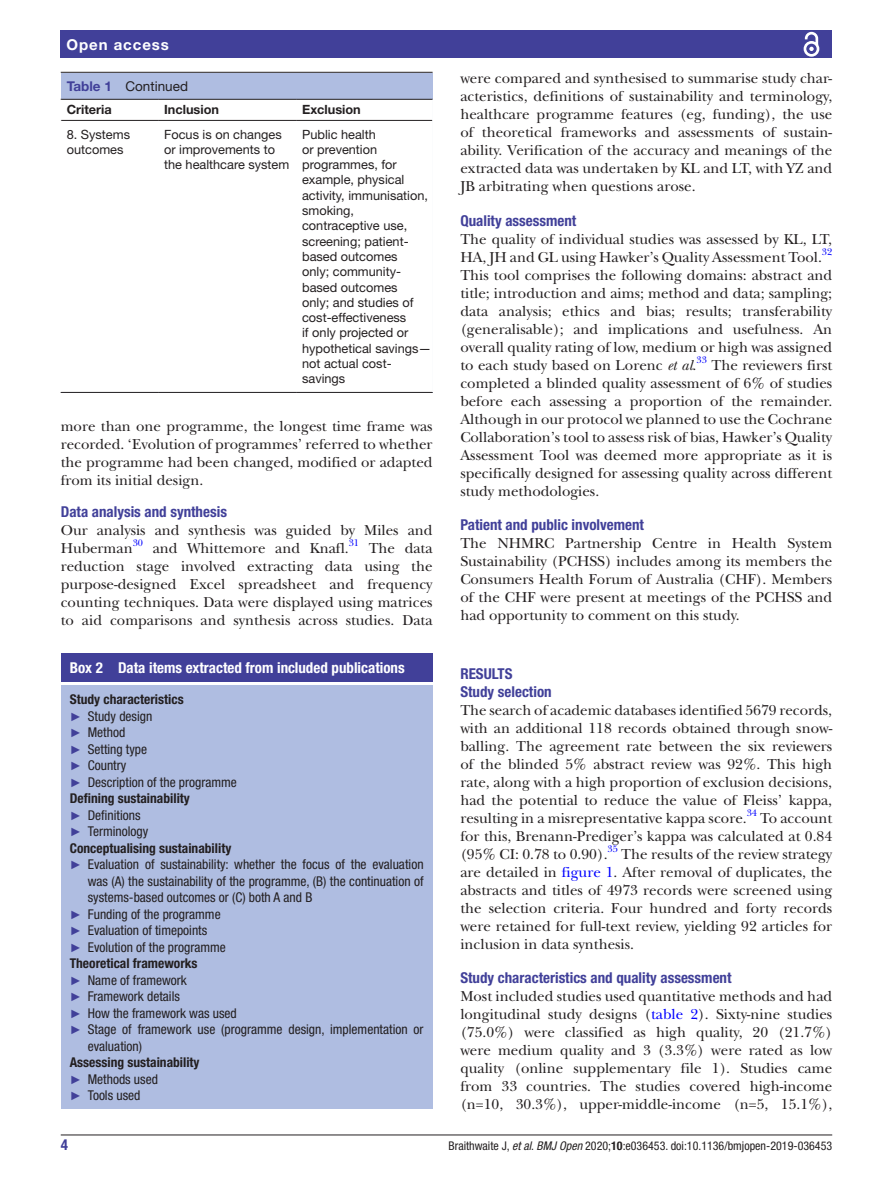
<style>
.page{position:relative;width:893px;height:1191px;background:#fff}
.page>*{position:absolute;margin:0;border:0;box-sizing:border-box;transform-origin:0 0}
.t1{font:15px/18px "New Baskerville";color:#231f20;text-align:justify}
.t2{font:700 condensed 15px/18px "Helvetica Neue LT Std";color:#414099}
.t3{font:700 condensed 15px "Helvetica Neue LT Std";color:#fff}
.t4{font:700 15px "Helvetica Neue LT Std";letter-spacing:.065em;color:#fff}
.t5{font:condensed 13.5px "Helvetica Neue LT Std";color:#231f20}
.t6{font:700 condensed 13.5px/16.5px "Helvetica Neue LT Std";color:#231f20}
.t7{font:13.5px "Helvetica Neue LT Std";color:#231f20}
.t8{font:12.75px/15.3px "Helvetica Neue LT Std";color:#231f20}
.t9{font:700 12.75px "Helvetica Neue LT Std";color:#231f20}
.t10{font:condensed 12px "Helvetica Neue LT Std";color:#231f20}
.t11{font:9.9px "New Baskerville";color:#00f}
.s1{font-weight:700;color:#414099}
.s2{font-family:"Arial";font-stretch:normal;font-size:12px;color:#414099}
.s3{font-family:"Arial";font-weight:400;font-stretch:normal;font-size:12px;color:#414099}
.s4{font-weight:400}
.s5{font-style:italic}
.s6{color:#00f}
.s7{font-weight:700}
</style>
<div class="page">
<hr style="left:61px;top:1134px;width:771px;height:1px;background:#231f20">
<div style="left:61px;top:31px;width:771px;height:27px;background:#414099"></div>
<svg style="left:803px;top:31px;width:17px;height:26px"></svg>
<div style="left:61px;top:91px;width:372px;height:302px;background:#afbde1"></div>
<div style="left:61px;top:100px;width:371px;height:292px;background:#fff"></div>
<hr style="left:61px;top:99px;width:97px;height:1px;background:#231f20">
<hr style="left:61px;top:120px;width:97px;height:1px;background:#231f20">
<hr style="left:158px;top:99px;width:138px;height:1px;background:#231f20">
<hr style="left:158px;top:120px;width:138px;height:1px;background:#231f20">
<hr style="left:296px;top:99px;width:137px;height:1px;background:#231f20">
<hr style="left:296px;top:120px;width:136px;height:1px;background:#231f20">
<hr style="left:61px;top:392px;width:97px;height:1px;background:#231f20">
<hr style="left:158px;top:392px;width:138px;height:1px;background:#231f20">
<hr style="left:296px;top:392px;width:137px;height:1px;background:#231f20">
<svg style="left:432px;top:100px;width:1px;height:20px"></svg>
<hr style="left:432px;top:120px;width:1px;height:272px;background:#fff">
<div style="left:61px;top:73px;width:372px;height:18px;background:#afbde1"></div>
<hr style="left:61px;top:72px;width:372px;height:1px;background:#231f20">
<div style="left:61px;top:653px;width:372px;height:28px;background:#414099"></div>
<div style="left:61px;top:685px;width:372px;height:424px;background:#afbde1"></div>
<p class="t4" style="left:66px;top:35px;width:104px">Open access</p>
<p class="t7" style="left:67px;top:78px;width:123px"><span class="s1">Table 1</span> Continued</p>
<p class="t9" style="left:67px;top:102px;width:47px">Criteria</p>
<p class="t9" style="left:164px;top:102px;width:56px">Inclusion</p>
<p class="t9" style="left:302px;top:102px;width:60px">Exclusion</p>
<p class="t8" style="left:67px;top:126px;width:65px">8. Systems outcomes</p>
<p class="t8" style="left:164px;top:126px;width:127px">Focus is on changes or improvements to the healthcare system</p>
<p class="t8" style="left:302px;top:126px;width:131px">Public health<br>or prevention programmes, for example, physical activity, immunisation, smoking, contraceptive use, screening; patient&shy;based outcomes<br>only; community&shy;based outcomes<br>only; and studies of cost-effectiveness<br>if only projected or hypothetical savings— not actual cost&shy;savings</p>
<p class="t1" style="left:61px;top:417px;width:373px">more than one programme, the longest time frame was recorded. ‘Evolution of programmes’ referred to whether the programme had been changed, modified or adapted from its initial design.</p>
<p class="t2" style="left:61px;top:502px;width:168px">Data analysis and synthesis</p>
<p class="t1" style="left:61px;top:521px;width:373px">Our analysis and synthesis was guided by Miles and<br>Huberman</p>
<p class="t11" style="left:133px;top:537px;width:12px">30</p>
<p class="t1" style="left:153px;top:539px;width:198px">and Whittemore and Knafl.</p>
<p class="t11" style="left:349px;top:537px;width:12px">31</p>
<p class="t1" style="left:61px;top:539px;width:373px;text-indent:308px">The data reduction stage involved extracting data using the purpose-designed Excel spreadsheet and frequency counting techniques. Data were displayed using matrices to aid comparisons and synthesis across studies. Data</p>
<p class="t3" style="left:70px;top:658px;width:337px">Box 2 Data items extracted from included publications</p>
<p class="t6" style="left:70px;top:691px;width:115px">Study characteristics</p>
<p class="t5" style="left:70px;top:708px;width:84px"><span class="s2">►</span> Study design</p>
<p class="t5" style="left:70px;top:724px;width:57px"><span class="s2">►</span> Method</p>
<p class="t5" style="left:70px;top:741px;width:79px"><span class="s2">►</span> Setting type</p>
<p class="t5" style="left:70px;top:757px;width:58px"><span class="s2">►</span> Country</p>
<p class="t5" style="left:70px;top:774px;width:169px"><span class="s2">►</span> Description of the programme</p>
<p class="t6" style="left:70px;top:790px;width:122px">Defining sustainability</p>
<p class="t5" style="left:70px;top:807px;width:72px"><span class="s2">►</span> Definitions</p>
<p class="t5" style="left:70px;top:823px;width:80px"><span class="s2">►</span> Terminology</p>
<p class="t6" style="left:70px;top:839px;width:163px">Conceptualising sustainability</p>
<p class="t5" style="left:70px;top:856px;width:355px"><span class="s2">►</span> Evaluation of sustainability: whether the focus of the evaluation</p>
<p class="t5" style="left:88px;top:873px;width:337px">was (A) the sustainability of the programme, (B) the continuation of</p>
<p class="t5" style="left:88px;top:889px;width:226px">systems-based outcomes or (C) both A and B</p>
<p class="t5" style="left:70px;top:906px;width:152px"><span class="s2">►</span> Funding of the programme</p>
<p class="t5" style="left:70px;top:922px;width:139px"><span class="s2">►</span> Evaluation of timepoints</p>
<p class="t5" style="left:70px;top:939px;width:158px"><span class="s2">►</span> Evolution of the programme</p>
<p class="t6" style="left:70px;top:955px;width:129px">Theoretical frameworks</p>
<p class="t5" style="left:70px;top:972px;width:119px"><span class="s2">►</span> Name of framework</p>
<p class="t5" style="left:70px;top:988px;width:112px"><span class="s2">►</span> Framework details</p>
<p class="t5" style="left:70px;top:1005px;width:169px"><span class="s2">►</span> How the framework was used</p>
<p class="t5" style="left:70px;top:1021px;width:355px"><span class="s2">►</span> Stage of framework use (programme design, implementation or</p>
<p class="t5" style="left:88px;top:1038px;width:56px">evaluation)</p>
<p class="t6" style="left:70px;top:1054px;width:131px">Assessing sustainability <span class="s3">►</span> <span class="s4">Methods used<br></span><span class="s3">►</span> <span class="s4">Tools used</span></p>
<p class="t1" style="left:460px;top:69px;width:373px">were compared and synthesised to summarise study char&shy;acteristics, definitions of sustainability and terminology, healthcare programme features (eg, funding), the use of theoretical frameworks and assessments of sustain&shy;ability. Verification of the accuracy and meanings of the extracted data was undertaken by KL and LT, with YZ and JB arbitrating when questions arose.</p>
<p class="t2" style="left:460px;top:211px;width:118px">Quality assessment</p>
<p class="t1" style="left:460px;top:230px;width:373px">The quality of individual studies was assessed by KL, LT,<br>HA, JH and GL using Hawker’s Quality Assessment Tool.</p>
<p class="t11" style="left:822px;top:246px;width:12px">32</p>
<p class="t1" style="left:460px;top:266px;width:373px">This tool comprises the following domains: abstract and title; introduction and aims; method and data; sampling; data analysis; ethics and bias; results; transferability (generalisable); and implications and usefulness. An overall quality rating of low, medium or high was assigned to each study based on Lorenc <span class="s5">et al</span>.</p>
<p class="t11" style="left:696px;top:354px;width:12px">33</p>
<p class="t1" style="left:460px;top:356px;width:373px;text-indent:251px">The reviewers first completed a blinded quality assessment of 6% of studies before each assessing a proportion of the remainder.<br>Although in our protocol we planned to use the Cochrane Collaboration’s tool to assess risk of bias, Hawker’s Quality Assessment Tool was deemed more appropriate as it is specifically designed for assessing quality across different study methodologies.</p>
<p class="t2" style="left:460px;top:516px;width:185px">Patient and public involvement</p>
<p class="t1" style="left:460px;top:534px;width:373px">The NHMRC Partnership Centre in Health System Sustainability (PCHSS) includes among its members the Consumers Health Forum of Australia (CHF). Members of the CHF were present at meetings of the PCHSS and had opportunity to comment on this study.</p>
<p class="t2" style="left:460px;top:664px;width:93px">Results<br>Study selection</p>
<p class="t1" style="left:460px;top:701px;width:373px">The search of academic databases identified 5679 records, with an additional 118 records obtained through snow&shy;balling. The agreement rate between the six reviewers of the blinded 5% abstract review was 92%. This high rate, along with a high proportion of exclusion decisions, had the potential to reduce the value of Fleiss’ kappa, resulting in a misrepresentative kappa score.<sup>34</sup> To account for this, Brenann-Prediger’s kappa was calculated at 0.84 (95% CI: 0.78 to 0.90).</p>
<p class="t11" style="left:608px;top:843px;width:12px">35</p>
<p class="t1" style="left:460px;top:845px;width:373px;text-indent:161px">The results of the review strategy are detailed in <span class="s6">figure 1</span>. After removal of duplicates, the abstracts and titles of 4973 records were screened using the selection criteria. Four hundred and forty records were retained for full-text review, yielding 92 articles for inclusion in data synthesis.</p>
<p class="t2" style="left:460px;top:968px;width:273px">Study characteristics and quality assessment</p>
<p class="t1" style="left:460px;top:987px;width:373px">Most included studies used quantitative methods and had longitudinal study designs (<span class="s6">table 2</span>). Sixty-nine studies (75.0%) were classified as high quality, 20 (21.7%) were medium quality and 3 (3.3%) were rated as low quality (online supplementary file 1). Studies came from 33 countries. The studies covered high-income (n=10, 30.3%), upper-middle-income (n=5, 15.1%),</p>
<p class="t2" style="left:61px;top:1135px;width:9px">4</p>
<p class="t10" style="left:449px;top:1138px;width:385px">Braithwaite J, <span class="s5">et al</span>. <span class="s5">BMJ Open</span> 2020;<span class="s7">10</span>:e036453. doi:10.1136/bmjopen-2019-036453</p>
</div>
